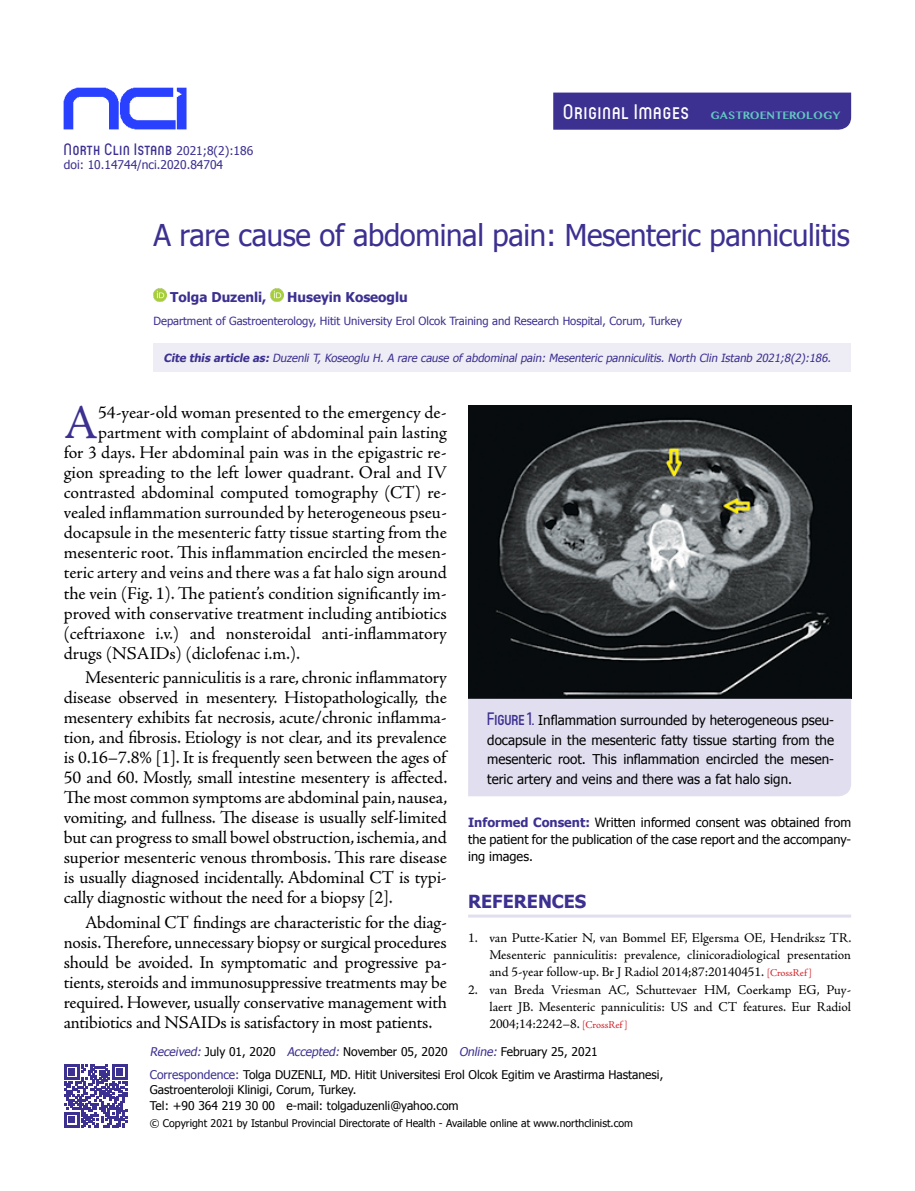
<style>
.page{position:relative;width:915px;height:1191px;background:#fff}
.page>*{position:absolute;margin:0;border:0;box-sizing:border-box;transform-origin:0 0}
.t1{font:48.45px "Adobe Jenson Pro";color:#3c3091}
.t2{font:30px "Tahoma";letter-spacing:-.01em;color:#3c3091}
.t3{font:500 21px "Circula";letter-spacing:.055em;color:#fff}
.t4{font:18px/20px "Adobe Jenson Pro";letter-spacing:-.005em;color:#000;text-align:justify}
.t5{font:700 18px "Tahoma";color:#3c3091}
.t6{font:500 16.5px "Circula";letter-spacing:.055em;color:#3c3091}
.t7{font:13.5px/17px "Adobe Jenson Pro";color:#000;text-align:justify}
.t8{font:13.5px/19.5px "Tahoma";color:#000;text-align:justify}
.t9{font:700 13.5px "Tahoma";color:#3c3091}
.t10{font:12.75px/17px "Tahoma";color:#000;text-align:justify}
.t11{font:12px/23px "Tahoma";color:#000}
.t12{font:12px "Tahoma";color:#3c3091}
.t13{font:italic 11.25px "Tahoma";color:#3c3091}
.t14{font:11.25px "Tahoma";color:#3c3091}
.t15{font:700 11.25px "Tamil MN";color:#62c6c1}
.t16{font:10.5px "Tahoma";color:#000}
.s1{font-family:"Tahoma";font-weight:400;font-size:12px}
.s2{font-weight:700}
.s3{font-family:"Circula";font-weight:500;font-size:18px;color:#3c3091}
.s4{font-weight:700;color:#3c3091}
.s5{font-size:10.5px;color:#d2232a}
.s6{font-style:italic;color:#3c3091}
.s7{color:#3c3091}
</style>
<div class="page">
<svg style="left:153px;top:289px;width:13px;height:12px"></svg>
<svg style="left:270px;top:289px;width:13px;height:12px"></svg>
<img style="left:64px;top:87px;width:123px;height:43px">
<hr style="left:468px;top:914px;width:382px;height:3px;background:#e1dfef">
<div style="left:553px;top:93px;width:297px;height:37px;background:#3c3091"></div>
<div style="left:153px;top:343px;width:697px;height:29px;background:#eeedf5"></div>
<svg style="left:64px;top:1064px;width:63px;height:63px"></svg>
<img style="left:468px;top:405px;width:382px;height:294px">
<div style="left:468px;top:699px;width:382px;height:97px;background:#e1dfef"></div>
<p class="t6" style="left:64px;top:139px;width:191px">North Clin Istanb <span class="s1">2021;8(2):186</span></p>
<p class="t12" style="left:64px;top:157px;width:161px">doi: 10.14744/nci.2020.84704</p>
<p class="t3" style="left:563px;top:99px;width:127px">Original Images</p>
<p class="t15" style="left:710px;top:108px;width:131px">GASTROENTEROLOGY</p>
<h2 class="t2" style="left:153px;top:216px;width:697px">A rare cause of abdominal pain: Mesenteric panniculitis</h2>
<p class="t9" style="left:170px;top:287px;width:98px">Tolga Duzenli,</p>
<p class="t9" style="left:287px;top:287px;width:122px">Huseyin Koseoglu</p>
<p class="t14" style="left:153px;top:314px;width:530px">Department of Gastroenterology, Hitit University Erol Olcok Training and Research Hospital, Corum, Turkey</p>
<p class="t13" style="left:163px;top:350px;width:671px"><span class="s2">Cite this article as:</span> Duzenli T, Koseoglu H. A rare cause of abdominal pain: Mesenteric panniculitis. North Clin Istanb 2021;8(2):186.</p>
<h1 class="t1" style="left:64px;top:396px;width:36px">A</h1>
<p class="t4" style="left:98px;top:403px;width:350px">54-year-old woman presented to the emergency de-</p>
<p class="t4" style="left:98px;top:423px;width:350px">partment with complaint of abdominal pain lasting</p>
<p class="t4" style="left:64px;top:443px;width:384px">for 3 days. Her abdominal pain was in the epigastric re-</p>
<p class="t4" style="left:64px;top:463px;width:384px">gion spreading to the left lower quadrant. Oral and IV</p>
<p class="t4" style="left:64px;top:483px;width:384px">contrasted abdominal computed tomography (CT) re-</p>
<p class="t4" style="left:64px;top:503px;width:384px">vealed inflammation surrounded by heterogeneous pseu-</p>
<p class="t4" style="left:64px;top:523px;width:384px">docapsule in the mesenteric fatty tissue starting from the</p>
<p class="t4" style="left:64px;top:543px;width:384px">mesenteric root. This inflammation encircled the mesen-</p>
<p class="t4" style="left:64px;top:563px;width:384px">teric artery and veins and there was a fat halo sign around</p>
<p class="t4" style="left:64px;top:583px;width:384px">the vein (Fig. 1). The patient’s condition significantly im-</p>
<p class="t4" style="left:64px;top:603px;width:384px">proved with conservative treatment including antibiotics</p>
<p class="t4" style="left:64px;top:623px;width:384px">(ceftriaxone i.v.) and nonsteroidal anti-inflammatory</p>
<p class="t4" style="left:64px;top:643px;width:238px">drugs (NSAIDs) (diclofenac i.m.).</p>
<p class="t4" style="left:64px;top:667px;width:385px;text-indent:21px">Mesenteric panniculitis is a rare, chronic inflammatory disease observed in mesentery. Histopathologically, the mesentery exhibits fat necrosis, acute/chronic inflamma&shy;tion, and fibrosis. Etiology is not clear, and its prevalence is 0.16–7.8% [1]. It is frequently seen between the ages of 50 and 60. Mostly, small intestine mesentery is affected.<br>The most common symptoms are abdominal pain, nausea, vomiting, and fullness. The disease is usually self-limited but can progress to small bowel obstruction, ischemia, and superior mesenteric venous thrombosis. This rare disease is usually diagnosed incidentally. Abdominal CT is typi&shy;cally diagnostic without the need for a biopsy [2].</p>
<p class="t4" style="left:64px;top:912px;width:384px;text-indent:21px">Abdominal CT findings are characteristic for the diag&shy;nosis. Therefore, unnecessary biopsy or surgical procedures should be avoided. In symptomatic and progressive pa&shy;tients, steroids and immunosuppressive treatments may be required. However, usually conservative management with antibiotics and NSAIDs is satisfactory in most patients.</p>
<p class="t8" style="left:487px;top:710px;width:348px"><span class="s3">Figure 1.</span> Inflammation surrounded by heterogeneous pseu&shy;docapsule in the mesenteric fatty tissue starting from the mesenteric root. This inflammation encircled the mesen&shy;teric artery and veins and there was a fat halo sign.</p>
<p class="t10" style="left:468px;top:814px;width:384px"><span class="s4">Informed Consent:</span> Written informed consent was obtained from the patient for the publication of the case report and the accompany&shy;ing images.</p>
<p class="t5" style="left:468px;top:888px;width:120px">REFERENCES</p>
<p class="t7" style="left:489px;top:929px;width:363px;text-indent:-21px">1. van Putte-Katier N, van Bommel EF, Elgersma OE, Hendriksz TR.<br>Mesenteric panniculitis: prevalence, clinicoradiological presentation and 5-year follow-up. Br J Radiol 2014;87:20140451. <span class="s5">[CrossRef ]</span></p>
<p class="t7" style="left:489px;top:981px;width:363px;text-indent:-21px">2. van Breda Vriesman AC, Schuttevaer HM, Coerkamp EG, Puy&shy;laert JB. Mesenteric panniculitis: US and CT features. Eur Radiol 2004;14:2242–8. <span class="s5">[CrossRef ]</span></p>
<p class="t11" style="left:150px;top:1040px;width:515px"><span class="s6">Received:</span> July 01, 2020 <span class="s6">Accepted:</span> November 05, 2020 <span class="s6">Online:</span> February 25, 2021<br><span class="s7">Correspondence:</span> Tolga DUZENLI, MD. Hitit Universitesi Erol Olcok Egitim ve Arastirma Hastanesi,</p>
<p class="t11" style="left:150px;top:1080px;width:310px;line-height:16.5px">Gastroenteroloji Klinigi, Corum, Turkey.<br>Tel: +90 364 219 30 00 e-mail: tolgaduzenli@yahoo.com</p>
<p class="t16" style="left:150px;top:1116px;width:484px">© Copyright 2021 by Istanbul Provincial Directorate of Health - Available online at www.northclinist.com</p>
</div>
